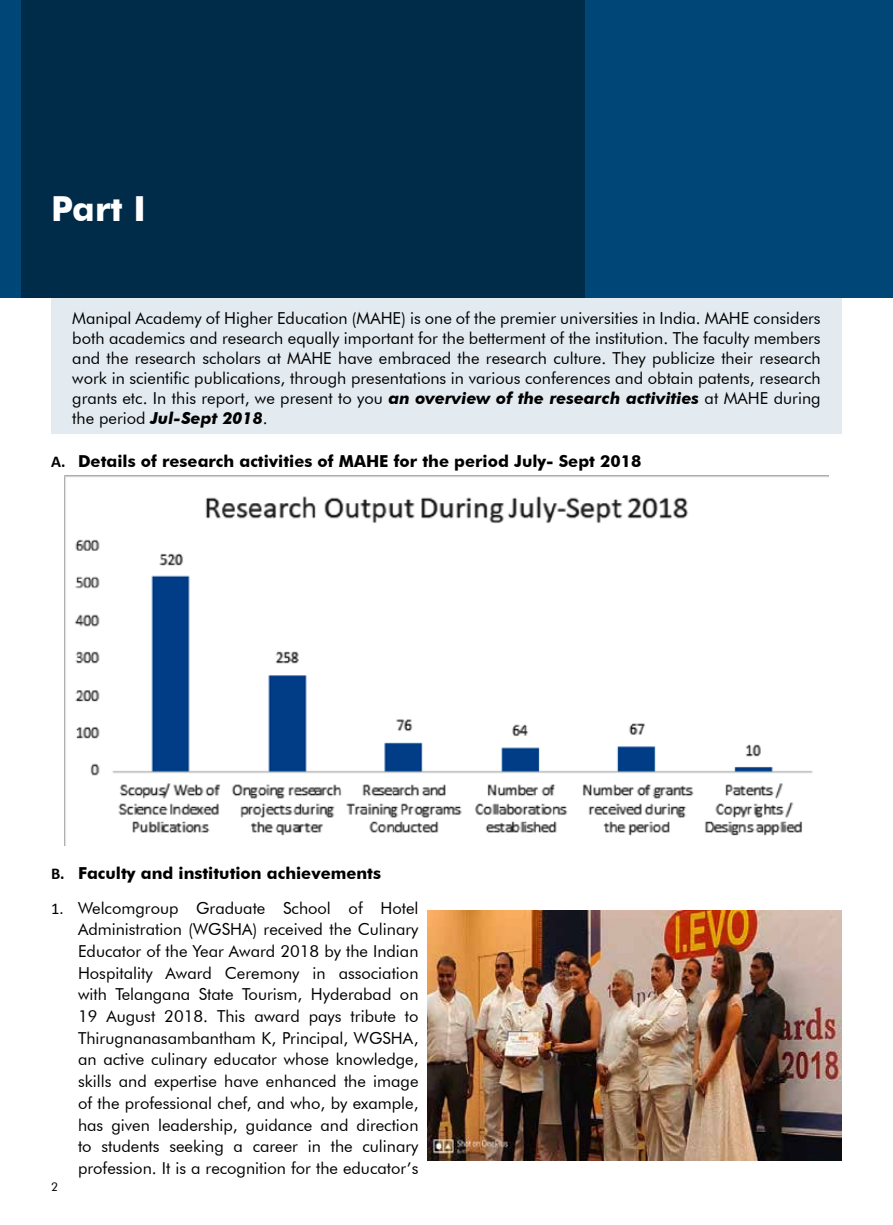
<style>
.page{position:relative;width:893px;height:1225px;background:#fff}
.page>*{position:absolute;margin:0;border:0;box-sizing:border-box;transform-origin:0 0}
.t1{font:700 34.5px "Futura BT";color:#fff}
.t2{font:16.5px/21.8px "Futura BT";color:#000;text-align:justify}
.t3{font:700 16.5px "Futura BT";color:#000}
.t4{font:12px "Futura BT";color:#000}
.s1{font-weight:700;font-style:italic}
.s2{font-family:"Calibri"}
</style>
<div class="page">
<div style="left:0;top:0;width:893px;height:298px;background:#004777"></div>
<div style="left:21px;top:0;width:564px;height:298px;background:#002b49"></div>
<div style="left:51px;top:299px;width:791px;height:135px;background:#e3ebf1"></div>
<img style="left:65px;top:475px;width:763px;height:371px">
<img style="left:427px;top:910px;width:415px;height:250px">
<h1 class="t1" style="left:51px;top:188px;width:96px">Part I</h1>
<p class="t2" style="left:72px;top:308px;width:750px;line-height:20.1px">Manipal Academy of Higher Education (MAHE) is one of the premier universities in India. MAHE considers both academics and research equally important for the betterment of the institution. The faculty members and the research scholars at MAHE have embraced the research culture. They publicize their research work in scientific publications, through presentations in various conferences and obtain patents, research grants etc. In this report, we present to you <span class="s1">an overview of the research activities</span> at MAHE during the period <span class="s1">Jul-Sept 2018</span>.</p>
<p class="t3" style="left:51px;top:451px;width:592px"><span class="s2">A.</span> Details of research activities of MAHE for the period July- Sept 2018</p>
<p class="t3" style="left:51px;top:863px;width:332px"><span class="s2">B.</span> Faculty and institution achievements</p>
<p class="t2" style="left:78px;top:896px;width:342px;text-indent:-27px"><span class="s2">1.</span> Welcomgroup Graduate School of Hotel Administration (WGSHA) received the Culinary Educator of the Year Award 2018 by the Indian Hospitality Award Ceremony in association with Telangana State Tourism, Hyderabad on 19 August 2018. This award pays tribute to Thirugnanasambantham K, Principal, WGSHA, an active culinary educator whose knowledge, skills and expertise have enhanced the image of the professional chef, and who, by example, has given leadership, guidance and direction to students seeking a career in the culinary profession. It is a recognition for the educator’s</p>
<p class="t4" style="left:51px;top:1179px;width:9px">2</p>
</div>
